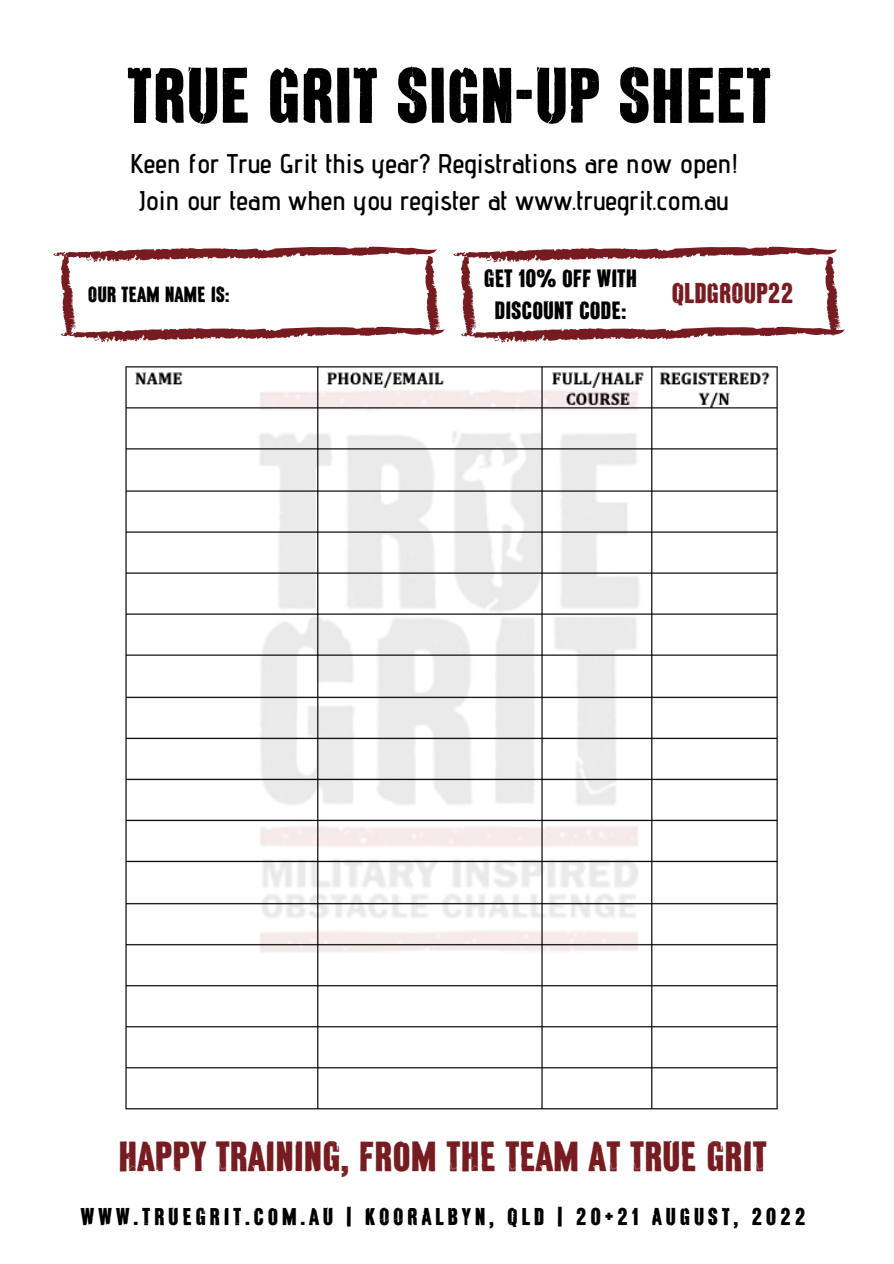
<style>
.page{position:relative;width:894px;height:1264px;background:#fff}
.page>*{position:absolute;margin:0;border:0;box-sizing:border-box;transform-origin:0 0}
.t1{font:72px "Mr Black";color:#000}
.t2{font:39px "Mr Black";color:#761c20}
.t3{font:600 27px "Advent Pro";color:#000}
.t4{font:26.55px "Mr Black";color:#761c20}
.t5{font:23.25px/32.1px "Mr Black";color:#000;text-align:center}
.t6{font:22.5px "Mr Black";letter-spacing:.165em;color:#000}
.t7{font:20.4px "Mr Black";color:#000}
</style>
<div class="page">
<svg style="left:53px;top:246px;width:391px;height:96px"></svg>
<svg style="left:453px;top:246px;width:391px;height:96px"></svg>
<img style="left:125px;top:366px;width:653px;height:744px">
<p class="t1" style="left:129px;top:68px;width:646px">TRUE GRIT SIGN-UP SHEET</p>
<p class="t3" style="left:130px;top:147px;width:609px">Keen for True Grit this year? Registrations are now open!</p>
<p class="t3" style="left:140px;top:184px;width:590px">Join our team when you register at www.truegrit.com.au</p>
<p class="t7" style="left:89px;top:287px;width:143px">OUR TEAM NAME IS:</p>
<p class="t5" style="left:484px;top:265px;width:155px">GET 10% OFF WITH<br>DISCOUNT CODE:</p>
<p class="t4" style="left:672px;top:283px;width:123px">QLDGROUP22</p>
<p class="t2" style="left:119px;top:1141px;width:649px">HAPPY TRAINING, FROM THE TEAM AT TRUE GRIT</p>
<p class="t6" style="left:81px;top:1207px;width:726px">WWW.TRUEGRIT.COM.AU | KOORALBYN, QLD | 20+21 AUGUST, 2022</p>
</div>
